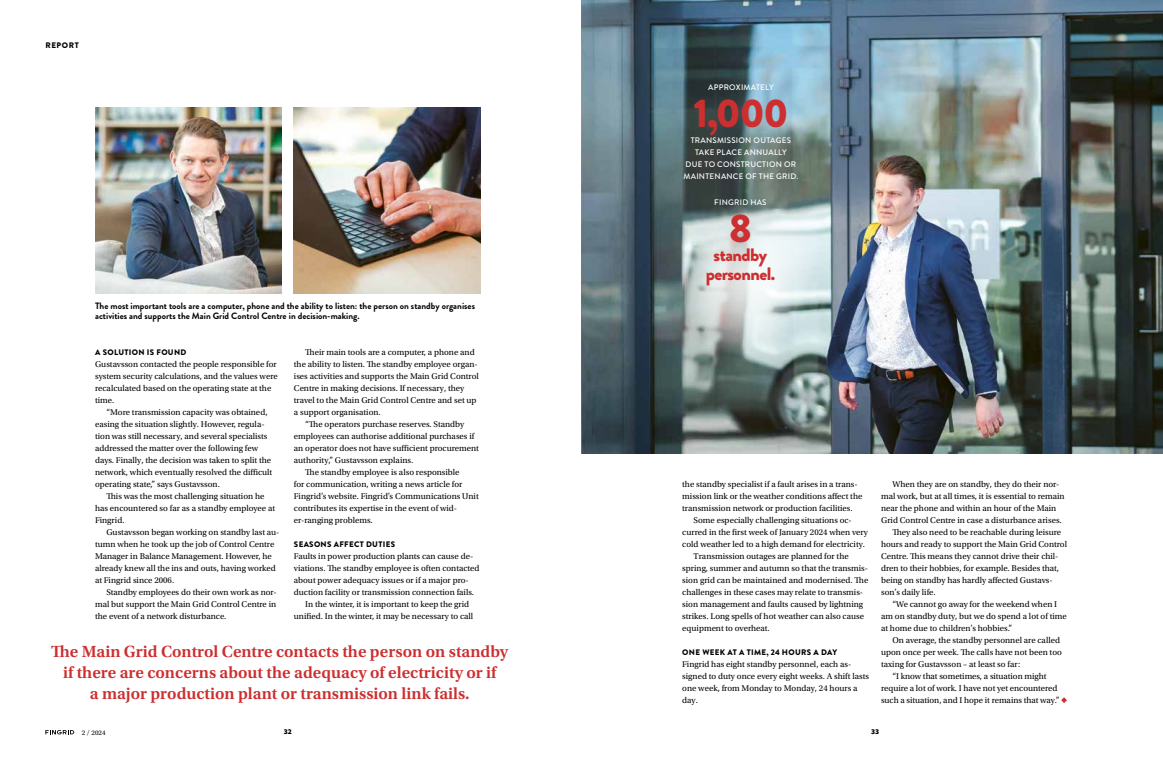
<style>
.page{position:relative;width:1163px;height:766px;background:#fff}
.page>*{position:absolute;margin:0;border:0;box-sizing:border-box;transform-origin:0 0}
.t1{font:900 40px "Brandon Grotesque";color:#cd2f30}
.t2{font:900 18px/19px "Brandon Grotesque";letter-spacing:-.03em;color:#cd2f30;text-align:center}
.t3{font:600 17px/21px "Utopia Std";color:#cd2f30;text-align:center}
.t4{font:700 9.2px/10px "Brandon Grotesque";color:#000}
.t5{font:8.8px/12px "Utopia Std";color:#000}
.t6{font:500 8px/12px "Brandon Grotesque";letter-spacing:.03em;color:#fff;text-align:center}
.t7{font:900 8px "Brandon Grotesque";letter-spacing:.04em;color:#000}
.t8{font:900 7.5px "Source Sans Pro";color:#000}
.t9{font:7px "Utopia Std";color:#000}
</style>
<div class="page">
<img style="left:581px;top:0;width:581px;height:453px">
<svg style="left:664px;top:94px;width:165px;height:263px;background:#93a3a3"></svg>
<img style="left:95px;top:107px;width:187px;height:187px">
<img style="left:294px;top:107px;width:186px;height:187px">
<svg style="left:1061px;top:697px;width:5px;height:6px"></svg>
<svg style="left:45px;top:730px;width:29px;height:4px"></svg>
<p class="t7" style="left:45px;top:40px;width:35px">REPORT</p>
<p class="t4" style="left:95px;top:300px;width:381px">The most important tools are a computer, phone and the ability to listen: the person on standby organises activities and supports the Main Grid Control Centre in decision-making.</p>
<p class="t7" style="left:95px;top:346px;width:93px">A SOLUTION IS FOUND</p>
<p class="t5" style="left:95px;top:358px;width:184px">Gustavsson contacted the people responsible for system security calculations, and the values were recalculated based on the operating state at the time.</p>
<p class="t5" style="left:95px;top:406px;width:179px;text-indent:11px">“More transmission capacity was obtained, easing the situation slightly. However, regula&shy;tion was still necessary, and several specialists addressed the matter over the following few days. Finally, the decision was taken to split the network, which eventually resolved the difficult operating state,” says Gustavsson.</p>
<p class="t5" style="left:95px;top:490px;width:181px;text-indent:11px">This was the most challenging situation he has encountered so far as a standby employee at<br>Fingrid.</p>
<p class="t5" style="left:95px;top:526px;width:186px;text-indent:11px">Gustavsson began working on standby last au&shy;tumn when he took up the job of Control Centre Manager in Balance Management. However, he already knew all the ins and outs, having worked at Fingrid since 2006.</p>
<p class="t5" style="left:95px;top:586px;width:183px;text-align:justify;text-indent:11px">Standby employees do their own work as nor&shy;mal but support the Main Grid Control Centre in the event of a network disturbance.</p>
<p class="t5" style="left:305px;top:346px;width:171px">Their main tools are a computer, a phone and</p>
<p class="t5" style="left:294px;top:358px;width:185px">the ability to listen. The standby employee organ-</p>
<p class="t5" style="left:294px;top:370px;width:186px">ises activities and supports the Main Grid Control</p>
<p class="t5" style="left:294px;top:382px;width:172px">Centre in making decisions. If necessary, they</p>
<p class="t5" style="left:294px;top:394px;width:184px">travel to the Main Grid Control Centre and set up</p>
<p class="t5" style="left:294px;top:406px;width:88px">a support organisation.</p>
<p class="t5" style="left:305px;top:418px;width:160px">“The operators purchase reserves. Standby</p>
<p class="t5" style="left:294px;top:430px;width:182px">employees can authorise additional purchases if</p>
<p class="t5" style="left:294px;top:442px;width:186px">an operator does not have sufficient procurement</p>
<p class="t5" style="left:294px;top:454px;width:121px">authority,” Gustavsson explains.</p>
<p class="t5" style="left:305px;top:466px;width:156px">The standby employee is also responsible</p>
<p class="t5" style="left:294px;top:478px;width:170px">for communication, writing a news article for</p>
<p class="t5" style="left:294px;top:490px;width:186px">Fingrid’s website. Fingrid’s Communications Unit</p>
<p class="t5" style="left:294px;top:502px;width:165px">contributes its expertise in the event of wid-</p>
<p class="t5" style="left:294px;top:514px;width:80px">er-ranging problems.</p>
<p class="t7" style="left:294px;top:538px;width:103px">SEASONS AFFECT DUTIES</p>
<p class="t5" style="left:294px;top:550px;width:181px">Faults in power production plants can cause de-</p>
<p class="t5" style="left:294px;top:562px;width:187px">viations. The standby employee is often contacted</p>
<p class="t5" style="left:294px;top:574px;width:176px">about power adequacy issues or if a major pro-</p>
<p class="t5" style="left:294px;top:586px;width:182px">duction facility or transmission connection fails.</p>
<p class="t5" style="left:305px;top:598px;width:165px">In the winter, it is important to keep the grid</p>
<p class="t5" style="left:294px;top:610px;width:181px">unified. In the winter, it may be necessary to call</p>
<h3 class="t3" style="left:51px;top:641px;width:458px">The Main Grid Control Centre contacts the person on standby if there are concerns about the adequacy of electricity or if<br>a major production plant or transmission link fails.</h3>
<p class="t6" style="left:708px;top:81px;width:67px">APPROXIMATELY</p>
<h1 class="t1" style="left:693px;top:85px;width:97px">1,000</h1>
<p class="t6" style="left:683px;top:134px;width:116px">TRANSMISSION OUTAGES<br>TAKE PLACE ANNUALLY<br>DUE TO CONSTRUCTION OR<br>MAINTENANCE OF THE GRID.</p>
<p class="t6" style="left:714px;top:197px;width:54px">FINGRID HAS</p>
<h1 class="t1" style="left:729px;top:199px;width:24px">8</h1>
<h2 class="t2" style="left:705px;top:245px;width:71px">standby personnel.</h2>
<p class="t5" style="left:682px;top:478px;width:182px">the standby specialist if a fault arises in a trans&shy;mission link or the weather conditions affect the transmission network or production facilities.</p>
<p class="t5" style="left:693px;top:514px;width:160px">Some especially challenging situations oc-</p>
<p class="t5" style="left:682px;top:526px;width:187px">curred in the first week of January 2024 when very</p>
<p class="t5" style="left:682px;top:538px;width:184px">cold weather led to a high demand for electricity.</p>
<p class="t5" style="left:693px;top:550px;width:157px">Transmission outages are planned for the</p>
<p class="t5" style="left:682px;top:562px;width:187px">spring, summer and autumn so that the transmis-</p>
<p class="t5" style="left:682px;top:574px;width:188px">sion grid can be maintained and modernised. The</p>
<p class="t5" style="left:682px;top:586px;width:182px">challenges in these cases may relate to transmis-</p>
<p class="t5" style="left:682px;top:598px;width:182px">sion management and faults caused by lightning</p>
<p class="t5" style="left:682px;top:610px;width:183px">strikes. Long spells of hot weather can also cause</p>
<p class="t5" style="left:682px;top:622px;width:89px">equipment to overheat.</p>
<p class="t7" style="left:682px;top:646px;width:156px">ONE WEEK AT A TIME, 24 HOURS A DAY</p>
<p class="t5" style="left:682px;top:658px;width:188px">Fingrid has eight standby personnel, each as&shy;signed to duty once every eight weeks. A shift lasts one week, from Monday to Monday, 24 hours a day.</p>
<p class="t5" style="left:892px;top:478px;width:168px">When they are on standby, they do their nor-</p>
<p class="t5" style="left:880px;top:490px;width:185px">mal work, but at all times, it is essential to remain</p>
<p class="t5" style="left:880px;top:502px;width:177px">near the phone and within an hour of the Main</p>
<p class="t5" style="left:880px;top:514px;width:184px">Grid Control Centre in case a disturbance arises.   </p>
<p class="t5" style="left:892px;top:526px;width:170px">They also need to be reachable during leisure</p>
<p class="t5" style="left:880px;top:538px;width:187px">hours and ready to support the Main Grid Control</p>
<p class="t5" style="left:880px;top:550px;width:179px">Centre. This means they cannot drive their chil-</p>
<p class="t5" style="left:880px;top:562px;width:179px">dren to their hobbies, for example. Besides that,</p>
<p class="t5" style="left:880px;top:574px;width:173px">being on standby has hardly affected Gustavs-</p>
<p class="t5" style="left:880px;top:586px;width:56px">son’s daily life.</p>
<p class="t5" style="left:892px;top:598px;width:166px">“We cannot go away for the weekend when I</p>
<p class="t5" style="left:880px;top:610px;width:187px">am on standby duty, but we do spend a lot of time</p>
<p class="t5" style="left:880px;top:622px;width:133px">at home due to children’s hobbies.”</p>
<p class="t5" style="left:892px;top:634px;width:169px">On average, the standby personnel are called</p>
<p class="t5" style="left:880px;top:646px;width:182px">upon once per week. The calls have not been too</p>
<p class="t5" style="left:880px;top:658px;width:141px">taxing for Gustavsson – at least so far:</p>
<p class="t5" style="left:892px;top:670px;width:155px">“I know that sometimes, a situation might</p>
<p class="t5" style="left:880px;top:682px;width:178px">require a lot of work. I have not yet encountered</p>
<p class="t5" style="left:880px;top:694px;width:180px">such a situation, and I hope it remains that way.”</p>
<p class="t9" style="left:82px;top:728px;width:25px">2 / 2024</p>
<p class="t8" style="left:284px;top:726px;width:10px">32</p>
<p class="t8" style="left:870px;top:726px;width:10px">33</p>
</div>
